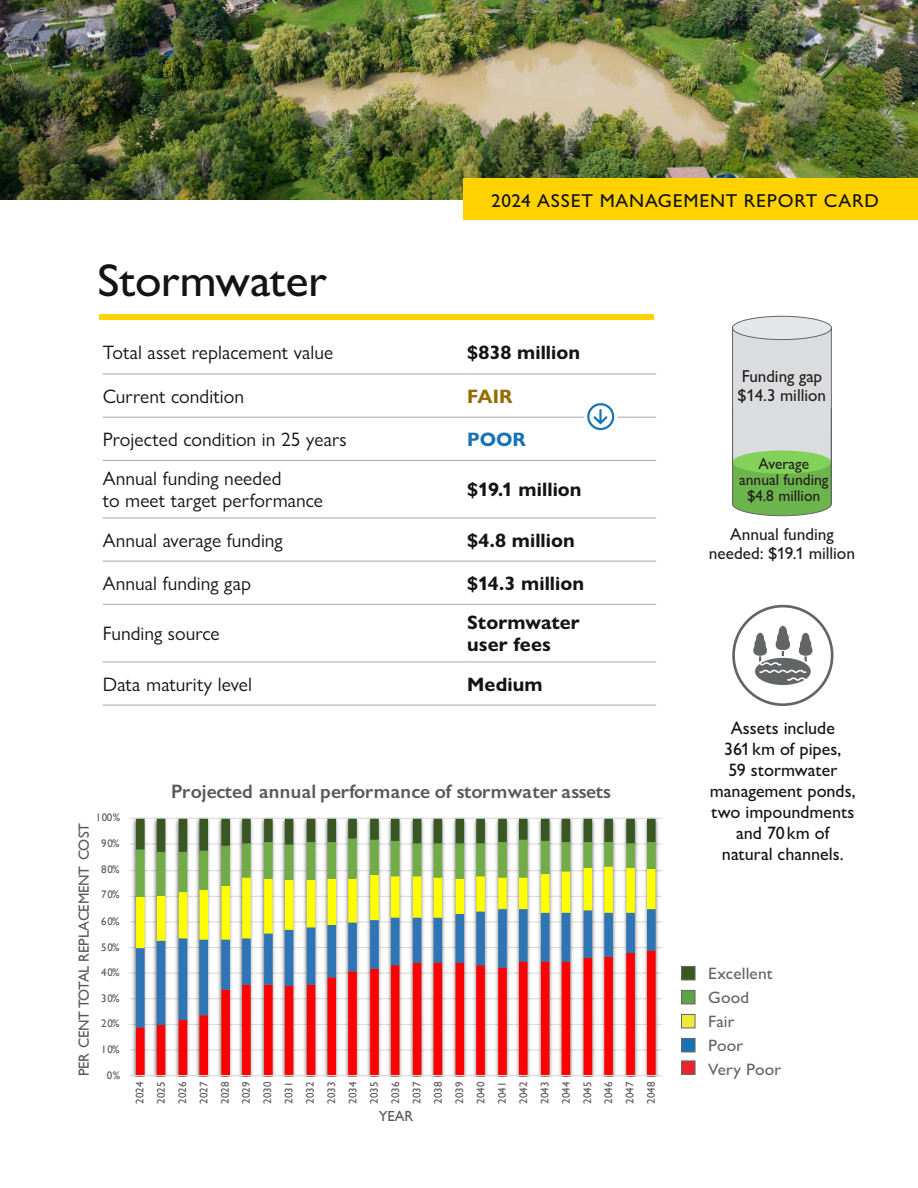
<style>
.page{position:relative;width:918px;height:1188px;background:#fff}
.page>*{position:absolute;margin:0;border:0;box-sizing:border-box;transform-origin:0 0}
.Main_Heading{font:500 46.05px "Gill Sans Nova";letter-spacing:-.01em;color:#141414;scale:1.04 1}
.Intro_Table_-_Body{font:19.5px/21.8px "Gill Sans Nova";color:#141414}
.Intro_Table_-_Variable{font:700 19.5px/21.8px "Gill Sans Nova";letter-spacing:.005em;color:#141414}
.t1{font:600 19.5px "Gill Sans";letter-spacing:.005em;color:#595959}
.t2{font:700 19.5px "Gill Sans Nova";color:#946c00}
.t3{font:700 19.5px "Gill Sans Nova";color:#1972b4}
.Page_Header_-_Top_Right{font:500 18.75px "Gill Sans Nova";letter-spacing:.035em;color:#141414}
.Icon_Text{font:500 18px/21px "Gill Sans Nova";color:#141414;text-align:center}
.t4{font:500 17.25px/18.8px "Gill Sans Nova";color:#231f20;text-align:center}
.t5{font:500 16.5px/24px "Gill Sans Nova";letter-spacing:.01em;color:#636466;scale:1.04 1}
.t6{font:500 15.9px/15.9px "Gill Sans Nova";color:#231f20;text-align:center}
.t7{font:14.7px "Gill Sans";letter-spacing:-.01em;color:#595959}
.t8{font:10.95px/21.3px "Gill Sans";letter-spacing:.055em;color:#595959;text-align:justify}
.t9{font:10.95px "Calibri";letter-spacing:-.015em;color:#595959}
</style>
<div class="page">
<svg style="left:732px;top:316px;width:100px;height:201px;background:#b8ceaf"></svg>
<svg style="left:732px;top:605px;width:101px;height:101px"></svg>
<img style="left:0;top:0;width:918px;height:199px">
<hr style="left:103px;top:374px;width:364px;height:1px;background:#a6a8aa">
<hr style="left:467px;top:374px;width:189px;height:1px;background:#a6a8aa">
<hr style="left:103px;top:417px;width:364px;height:1px;background:#a6a8aa">
<hr style="left:467px;top:417px;width:189px;height:1px;background:#a6a8aa">
<hr style="left:103px;top:460px;width:364px;height:1px;background:#a6a8aa">
<hr style="left:467px;top:460px;width:189px;height:1px;background:#a6a8aa">
<hr style="left:103px;top:518px;width:364px;height:1px;background:#a6a8aa">
<hr style="left:467px;top:518px;width:189px;height:1px;background:#a6a8aa">
<hr style="left:103px;top:561px;width:364px;height:1px;background:#a6a8aa">
<hr style="left:467px;top:561px;width:189px;height:1px;background:#a6a8aa">
<hr style="left:103px;top:604px;width:364px;height:1px;background:#a6a8aa">
<hr style="left:467px;top:604px;width:189px;height:1px;background:#a6a8aa">
<hr style="left:103px;top:662px;width:364px;height:1px;background:#a6a8aa">
<hr style="left:467px;top:662px;width:189px;height:1px;background:#a6a8aa">
<hr style="left:103px;top:705px;width:364px;height:1px;background:#a6a8aa">
<hr style="left:467px;top:705px;width:189px;height:1px;background:#a6a8aa">
<div style="left:463px;top:178px;width:455px;height:42px;background:#ffd200"></div>
<div style="left:681px;top:966px;width:14px;height:14px;background:#395922;border:1px solid #636466"></div>
<div style="left:681px;top:990px;width:14px;height:14px;background:#61a244;border:1px solid #636466"></div>
<div style="left:681px;top:1014px;width:14px;height:14px;background:#efe83a;border:1px solid #636466"></div>
<div style="left:681px;top:1038px;width:14px;height:14px;background:#1972b4;border:1px solid #636466"></div>
<div style="left:681px;top:1061px;width:14px;height:14px;background:#eb252e;border:1px solid #636466"></div>
<div style="left:584px;top:400px;width:34px;height:34px;background:#fff;border-radius:50%"></div>
<svg style="left:587px;top:403px;width:27px;height:27px"></svg>
<div style="left:99px;top:315px;width:554px;height:5px;background:#ffd200"></div>
<hr style="left:129px;top:1050px;width:533px;height:1px;background:#d9d9d9">
<hr style="left:129px;top:1024px;width:533px;height:1px;background:#d9d9d9">
<hr style="left:129px;top:998px;width:533px;height:1px;background:#d9d9d9">
<hr style="left:129px;top:973px;width:533px;height:1px;background:#d9d9d9">
<hr style="left:129px;top:947px;width:533px;height:1px;background:#d9d9d9">
<hr style="left:129px;top:921px;width:533px;height:1px;background:#d9d9d9">
<hr style="left:129px;top:896px;width:533px;height:1px;background:#d9d9d9">
<hr style="left:129px;top:870px;width:533px;height:1px;background:#d9d9d9">
<hr style="left:129px;top:843px;width:533px;height:1px;background:#d9d9d9">
<hr style="left:129px;top:818px;width:533px;height:1px;background:#d9d9d9">
<img style="left:130px;top:863px;width:532px;height:92px">
<img style="left:130px;top:818px;width:532px;height:41px">
<svg style="left:136px;top:1027px;width:520px;height:48px"></svg>
<svg style="left:136px;top:948px;width:520px;height:79px"></svg>
<svg style="left:136px;top:819px;width:520px;height:129px"></svg>
<hr style="left:129px;top:1075px;width:533px;height:1px;background:#d9d9d9">
<h1 class="Page_Header_-_Top_Right" style="left:491px;top:189px;width:389px">2024 ASSET MANAGEMENT REPORT CARD</h1>
<h2 class="Main_Heading" style="left:97px;top:252px;width:223px">Stormwater</h2>
<p class="Intro_Table_-_Body" style="left:103px;top:342px;width:232px">Total asset replacement value</p>
<p class="Intro_Table_-_Variable" style="left:467px;top:342px;width:114px">$838 million</p>
<p class="Intro_Table_-_Body" style="left:103px;top:385px;width:143px">Current condition</p>
<p class="t2" style="left:467px;top:384px;width:47px">FAIR</p>
<p class="Intro_Table_-_Body" style="left:103px;top:428px;width:246px">Projected condition in 25 years</p>
<p class="t3" style="left:467px;top:427px;width:61px">POOR</p>
<p class="Intro_Table_-_Body" style="left:103px;top:468px;width:222px">Annual funding needed<br>to meet target performance</p>
<p class="Intro_Table_-_Variable" style="left:467px;top:479px;width:116px">$19.1 million</p>
<p class="Intro_Table_-_Body" style="left:103px;top:529px;width:182px">Annual average funding</p>
<p class="Intro_Table_-_Variable" style="left:467px;top:529px;width:109px">$4.8 million</p>
<p class="Intro_Table_-_Body" style="left:103px;top:572px;width:150px">Annual funding gap</p>
<p class="Intro_Table_-_Variable" style="left:467px;top:572px;width:118px">$14.3 million</p>
<p class="Intro_Table_-_Body" style="left:103px;top:623px;width:119px">Funding source</p>
<p class="Intro_Table_-_Variable" style="left:467px;top:612px;width:114px">Stormwater user fees</p>
<p class="Intro_Table_-_Body" style="left:103px;top:673px;width:151px">Data maturity level</p>
<p class="Intro_Table_-_Variable" style="left:467px;top:673px;width:77px">Medium</p>
<p class="t7" style="left:75px;top:1076px;width:254px;rotate:-90deg">PER CENT TOTAL REPLACEMENT COST</p>
<p class="t8" style="left:96px;top:807px;width:26px">100%</p>
<p class="t8" style="left:101px;top:833px;width:20px">90%</p>
<p class="t8" style="left:101px;top:858px;width:20px">80%</p>
<p class="t8" style="left:101px;top:884px;width:20px">70%</p>
<p class="t8" style="left:101px;top:911px;width:20px">60%</p>
<p class="t8" style="left:101px;top:936px;width:20px">50%</p>
<p class="t8" style="left:101px;top:962px;width:20px">40%</p>
<p class="t8" style="left:101px;top:987px;width:20px">30%</p>
<p class="t8" style="left:101px;top:1013px;width:20px">20%</p>
<p class="t8" style="left:101px;top:1039px;width:20px">10%</p>
<p class="t8" style="left:107px;top:1064px;width:15px">0%</p>
<p class="t1" style="left:171px;top:780px;width:441px">Projected annual performance of stormwater assets</p>
<p class="t8" style="left:129px;top:1104px;width:24px;rotate:-90deg">2024<br>2025<br>2026<br>2027<br>2028<br>2029<br>2030<br>2031<br>2032<br>2033<br>2034<br>2035<br>2036<br>2037<br>2038<br>2039<br>2040<br>2041<br>2042<br>2043<br>2044<br>2045<br>2046<br>2047<br>2048</p>
<p class="t7" style="left:379px;top:1108px;width:36px">YEAR</p>
<p class="t4" style="left:738px;top:367px;width:90px;text-align:left">Funding gap $14.3 million</p>
<p class="t6" style="left:739px;top:455px;width:91px">Average annual funding $4.8 million</p>
<p class="t4" style="left:709px;top:524px;width:148px">Annual funding needed: $19.1 million</p>
<p class="Icon_Text" style="left:710px;top:717px;width:148px">Assets include<br>361 km of pipes,<br>59 stormwater management ponds, two impoundments and 70 km of natural channels.</p>
<p class="t5" style="left:708px;top:961px;width:72px">Excellent<br>Good<br>Fair<br>Poor<br>Very Poor</p>
<p class="t9" style="left:690px;top:965px;width:79px">Fair Performance</p>
</div>
